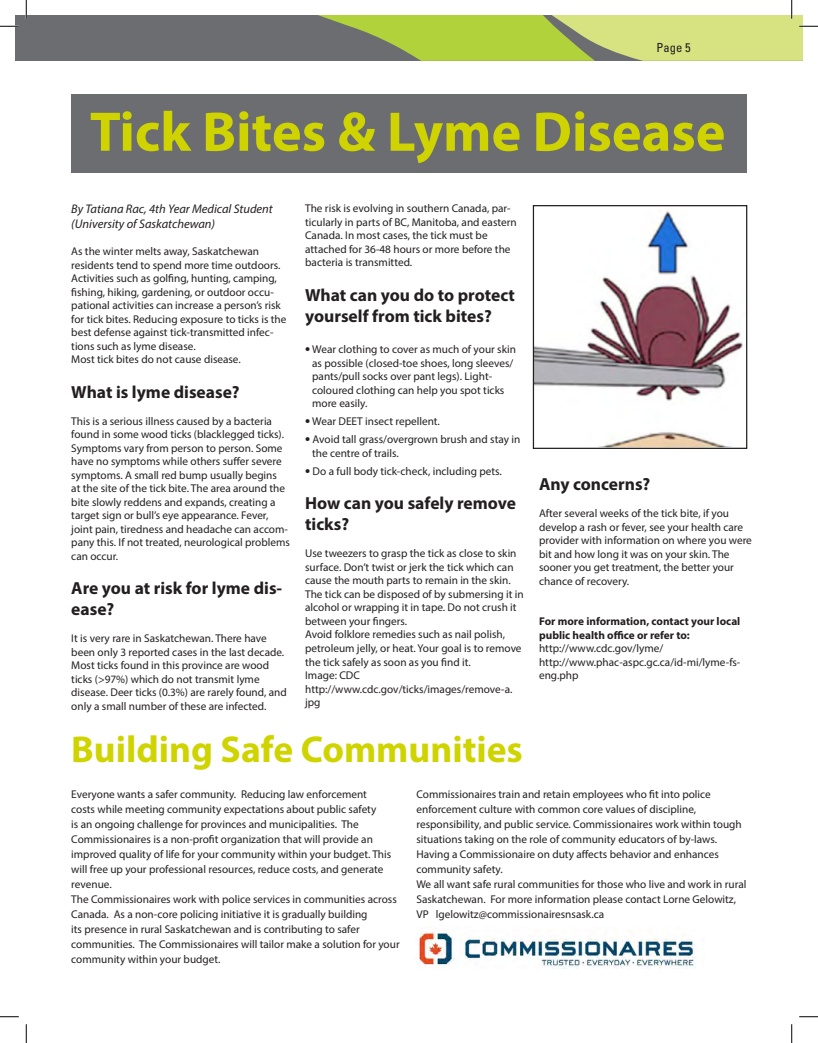
<style>
.page{position:relative;width:818px;height:1043px;background:#fff}
.page>*{position:absolute;margin:0;border:0;box-sizing:border-box;transform-origin:0 0}
.t1{font:700 56.25px "Myriad Pro";color:#cfd400}
.t2{font:700 37.5px "Myriad Pro";color:#cfd400}
.t3{font:700 17.5px/21px "Myriad Pro";color:#231f20}
.t4{font:italic 12.5px/15px "Myriad Pro";color:#231f20}
.t5{font:condensed 12.5px "Univers";color:#231f20}
.t6{font:11.25px/13.5px "Myriad Pro";color:#231f20}
.t7{font:700 11.25px/13.5px "Myriad Pro";color:#231f20}
.s1{font-weight:700;font-size:15px}
.s2{color:#fff}
.s3{font-weight:400}
</style>
<div class="page">
<div style="left:15px;top:15px;width:11px;height:46px;background:#6c6d70"></div>
<div style="left:26px;top:15px;width:776px;height:46px;background:#6c6d70"></div>
<img style="left:417px;top:927px;width:279px;height:41px">
<div style="left:71px;top:94px;width:675px;height:78px;background:#6c6d70"></div>
<img style="left:534px;top:207px;width:209px;height:240px">
<div style="left:532px;top:205px;width:215px;height:244px;border:1px solid #231f20"></div>
<svg style="left:0;top:25px;width:19px;height:2px"></svg>
<svg style="left:0;top:1016px;width:19px;height:1px"></svg>
<svg style="left:799px;top:1016px;width:19px;height:1px"></svg>
<svg style="left:25px;top:0;width:2px;height:19px"></svg>
<svg style="left:25px;top:1024px;width:2px;height:18px"></svg>
<svg style="left:318px;top:0;width:500px;height:61px"></svg>
<svg style="left:791px;top:1024px;width:1px;height:18px"></svg>
<p class="t5" style="left:656px;top:39px;width:36px">Page 5</p>
<p class="t1" style="left:90px;top:95px;width:637px">Tick Bites &amp; Lyme Disease</p>
<p class="t4" style="left:71px;top:201px;width:203px">By Tatiana Rac, 4th Year Medical Student (University of Saskatchewan)</p>
<p class="t6" style="left:71px;top:244px;width:217px">As the winter melts away, Saskatchewan residents tend to spend more time outdoors.<br>Activities such as golfing, hunting, camping, fishing, hiking, gardening, or outdoor occu&shy;pational activities can increase a person’s risk for tick bites. Reducing exposure to ticks is the best defense against tick-transmitted infec&shy;tions such as lyme disease.</p>
<p class="t6" style="left:71px;top:352px;width:171px">Most tick bites do not cause disease.</p>
<p class="t3" style="left:71px;top:381px;width:170px">What is lyme disease?</p>
<p class="t6" style="left:71px;top:414px;width:220px">This is a serious illness caused by a bacteria found in some wood ticks (blacklegged ticks).<br>Symptoms vary from person to person. Some have no symptoms while others suffer severe symptoms. A small red bump usually begins<br>at the site of the tick bite. The area around the bite slowly reddens and expands, creating a target sign or bull’s eye appearance. Fever, joint pain, tiredness and headache can accom&shy;pany this. If not treated, neurological problems can occur.</p>
<p class="t3" style="left:71px;top:577px;width:212px">Are you at risk for lyme dis&shy;ease?</p>
<p class="t6" style="left:71px;top:631px;width:217px">It is very rare in Saskatchewan. There have been only 3 reported cases in the last decade.<br>Most ticks found in this province are wood ticks (&gt;97%) which do not transmit lyme disease. Deer ticks (0.3%) are rarely found, and only a small number of these are infected.</p>
<p class="t6" style="left:305px;top:201px;width:213px">The risk is evolving in southern Canada, par&shy;ticularly in parts of BC, Manitoba, and eastern Canada. In most cases, the tick must be attached for 36-48 hours or more before the bacteria is transmitted.</p>
<p class="t3" style="left:305px;top:284px;width:211px">What can you do to protect yourself from tick bites?</p>
<p class="t6" style="left:305px;top:342px;width:212px"><span class="s1">•</span> Wear clothing to cover as much of your skin <span class="s2">...</span>as possible (closed-toe shoes, long sleeves/ <span class="s2">...</span>pants/pull socks over pant legs). Light-<span class="s2">...</span>coloured clothing can help you spot ticks <span class="s2">...</span>more easily.</p>
<p class="t6" style="left:305px;top:414px;width:136px"><span class="s1">•</span> Wear DEET insect repellent.</p>
<p class="t6" style="left:305px;top:432px;width:217px"><span class="s1">•</span> Avoid tall grass/overgrown brush and stay in <span class="s2">...</span>the centre of trails.</p>
<p class="t6" style="left:305px;top:464px;width:198px"><span class="s1">•</span> Do a full body tick-check, including pets.</p>
<p class="t3" style="left:305px;top:492px;width:212px">How can you safely remove ticks?</p>
<p class="t6" style="left:305px;top:546px;width:220px">Use tweezers to grasp the tick as close to skin surface. Don’t twist or jerk the tick which can cause the mouth parts to remain in the skin.<br>The tick can be disposed of by submersing it in alcohol or wrapping it in tape. Do not crush it between your fingers.</p>
<p class="t6" style="left:305px;top:627px;width:218px">Avoid folklore remedies such as nail polish, petroleum jelly, or heat. Your goal is to remove the tick safely as soon as you find it.</p>
<p class="t6" style="left:305px;top:668px;width:56px">Image: CDC</p>
<p class="t6" style="left:305px;top:681px;width:209px">http://www.cdc.gov/ticks/images/remove-a. jpg</p>
<p class="t2" style="left:71px;top:725px;width:453px">Building Safe Communities</p>
<p class="t3" style="left:539px;top:473px;width:113px">Any concerns?</p>
<p class="t6" style="left:539px;top:506px;width:214px">After several weeks of the tick bite, if you develop a rash or fever, see your health care provider with information on where you were bit and how long it was on your skin. The sooner you get treatment, the better your chance of recovery.</p>
<p class="t7" style="left:539px;top:614px;width:203px">For more information, contact your local public health office or refer to: <span class="s3">http://www.cdc.gov/lyme/</span></p>
<p class="t6" style="left:539px;top:655px;width:203px">http://www.phac-aspc.gc.ca/id-mi/lyme-fs&shy;eng.php</p>
<p class="t6" style="left:71px;top:786px;width:321px;line-height:15px">Everyone wants a safer community. Reducing law enforcement costs while meeting community expectations about public safety<br>is an ongoing challenge for provinces and municipalities. The Commissionaires is a non-profit organization that will provide an improved quality of life for your community within your budget. This will free up your professional resources, reduce costs, and generate revenue.</p>
<p class="t6" style="left:71px;top:891px;width:330px;line-height:15px">The Commissionaires work with police services in communities across Canada. As a non-core policing initiative it is gradually building<br>its presence in rural Saskatchewan and is contributing to safer communities. The Commissionaires will tailor make a solution for your community within your budget.</p>
<p class="t6" style="left:416px;top:786px;width:327px;line-height:15px">Commissionaires train and retain employees who fit into police enforcement culture with common core values of discipline, responsibility, and public service. Commissionaires work within tough situations taking on the role of community educators of by-laws.<br>Having a Commissionaire on duty affects behavior and enhances community safety.</p>
<p class="t6" style="left:416px;top:876px;width:331px;line-height:15px">We all want safe rural communities for those who live and work in rural<br>Saskatchewan. For more information please contact Lorne Gelowitz,<br>VP lgelowitz@commissionairesnsask.ca</p>
</div>
